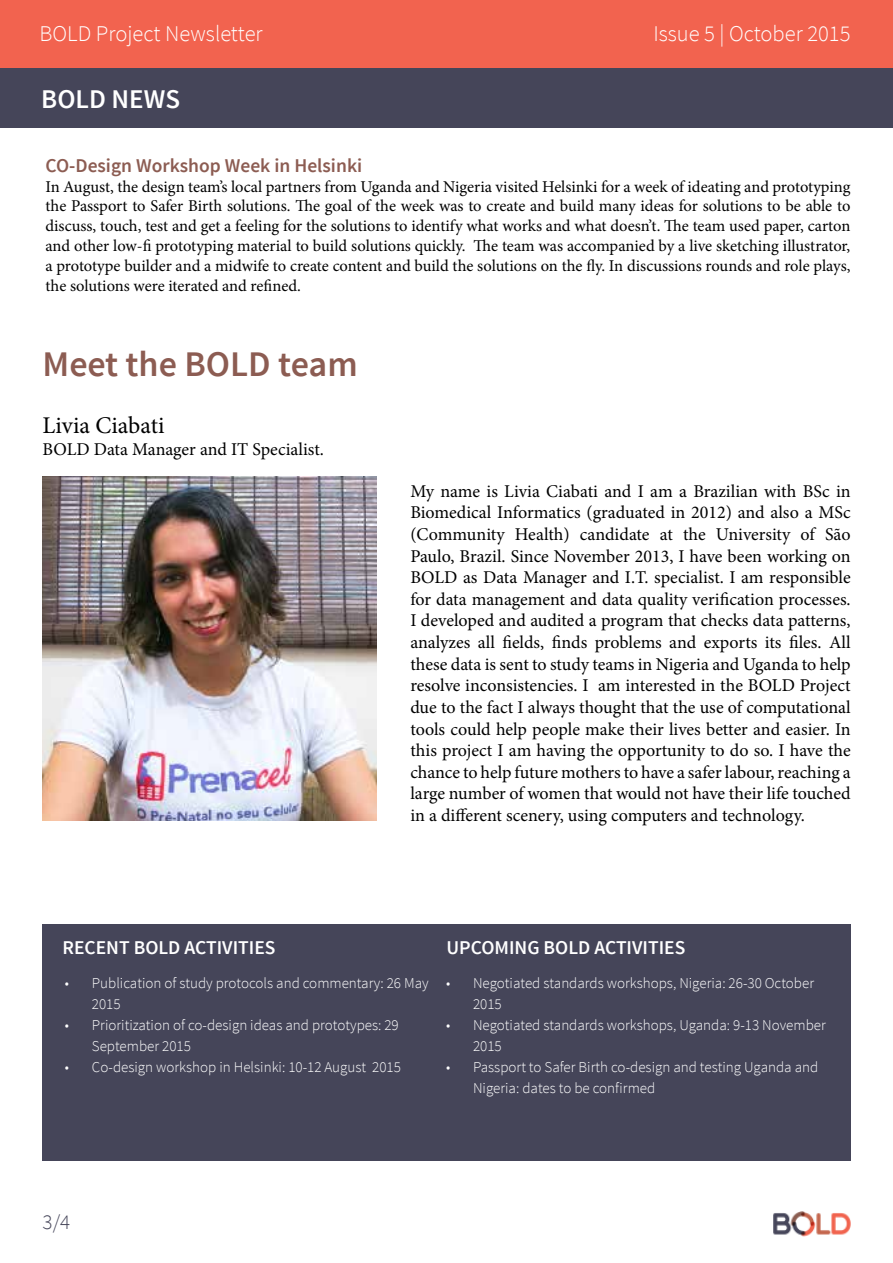
<style>
.page{position:relative;width:893px;height:1263px;background:#fff}
.page>*{position:absolute;margin:0;border:0;box-sizing:border-box;transform-origin:0 0}
.t1{font:600 36px "Source Sans Pro";color:#8c5c52}
.t2{font:600 27px "Source Sans Pro";color:#fff}
.t3{font:24px "Minion Pro";letter-spacing:.005em;color:#000}
.t4{font:300 22.5px "Source Sans Pro";color:#fff}
.t5{font:300 21px "Source Sans Pro";color:#454559}
.t6{font:600 19.5px "Source Sans Pro";color:#fff}
.t7{font:600 19.5px "Source Sans Pro";color:#8c5c52}
.t8{font:18px/21.6px "Minion Pro";color:#000;text-align:justify}
.t9{font:16.5px/19.8px "Minion Pro";letter-spacing:-.005em;color:#000;text-align:justify}
.t10{font:300 15px/21px "Source Sans Pro";color:#fff}
</style>
<div class="page">
<div style="left:0;top:0;width:893px;height:68px;background:#f2634f"></div>
<img style="left:773px;top:1211px;width:78px;height:25px">
<div style="left:0;top:68px;width:893px;height:60px;background:#454559"></div>
<div style="left:42px;top:924px;width:809px;height:237px;background:#454559"></div>
<img style="left:42px;top:476px;width:334px;height:345px">
<p class="t4" style="left:40px;top:20px;width:225px">BOLD Project Newsletter</p>
<p class="t4" style="left:653px;top:20px;width:199px">Issue 5 | October 2015</p>
<h2 class="t2" style="left:41px;top:82px;width:140px">BOLD NEWS</h2>
<p class="t7" style="left:45px;top:153px;width:318px">CO-Design Workshop Week in Helsinki</p>
<p class="t9" style="left:45px;top:176px;width:807px">In August, the design team’s local partners from Uganda and Nigeria visited Helsinki for a week of ideating and prototyping the Passport to Safer Birth solutions. The goal of the week was to create and build many ideas for solutions to be able to discuss, touch, test and get a feeling for the solutions to identify what works and what doesn’t. The team used paper, carton and other low-fi prototyping material to build solutions quickly. The team was accompanied by a live sketching illustrator, a prototype builder and a midwife to create content and build the solutions on the fly. In discussions rounds and role plays, the solutions were iterated and refined.</p>
<h1 class="t1" style="left:43px;top:341px;width:317px">Meet the BOLD team</h1>
<h3 class="t3" style="left:43px;top:410px;width:124px">Livia Ciabati</h3>
<p class="t8" style="left:43px;top:438px;width:283px">BOLD Data Manager and IT Specialist.</p>
<p class="t6" style="left:62px;top:935px;width:215px">RECENT BOLD ACTIVITIES</p>
<p class="t8" style="left:410px;top:480px;width:442px">My name is Livia Ciabati and I am a Brazilian with BSc in Biomedical Informatics (graduated in 2012) and also a MSc (Community Health) candidate at the University of São Paulo, Brazil. Since November 2013, I have been working on BOLD as Data Manager and I.T. specialist. I am responsible for data management and data quality verification processes.<br>I developed and audited a program that checks data patterns, analyzes all fields, finds problems and exports its files. All these data is sent to study teams in Nigeria and Uganda to help resolve inconsistencies. I am interested in the BOLD Project due to the fact I always thought that the use of computational tools could help people make their lives better and easier. In this project I am having the opportunity to do so. I have the chance to help future mothers to have a safer labour, reaching a large number of women that would not have their life touched in a different scenery, using computers and technology.</p>
<p class="t6" style="left:446px;top:935px;width:240px">UPCOMING BOLD ACTIVITIES</p>
<p class="t10" style="left:92px;top:972px;width:338px;text-indent:-27px">• Publication of study protocols and commentary: 26 May<br>2015</p>
<p class="t10" style="left:92px;top:1014px;width:308px;text-indent:-27px">• Prioritization of co-design ideas and prototypes: 29<br>September 2015</p>
<p class="t10" style="left:65px;top:1056px;width:338px">• Co-design workshop in Helsinki: 10-12 August 2015</p>
<p class="t10" style="left:473px;top:972px;width:342px;text-indent:-27px">• Negotiated standards workshops, Nigeria: 26-30 October<br>2015</p>
<p class="t10" style="left:473px;top:1014px;width:354px;text-indent:-27px">• Negotiated standards workshops, Uganda: 9-13 November<br>2015</p>
<p class="t10" style="left:473px;top:1056px;width:347px;text-indent:-27px">• Passport to Safer Birth co-design and testing Uganda and<br>Nigeria: dates to be confirmed</p>
<p class="t5" style="left:43px;top:1209px;width:29px">3/4</p>
</div>
